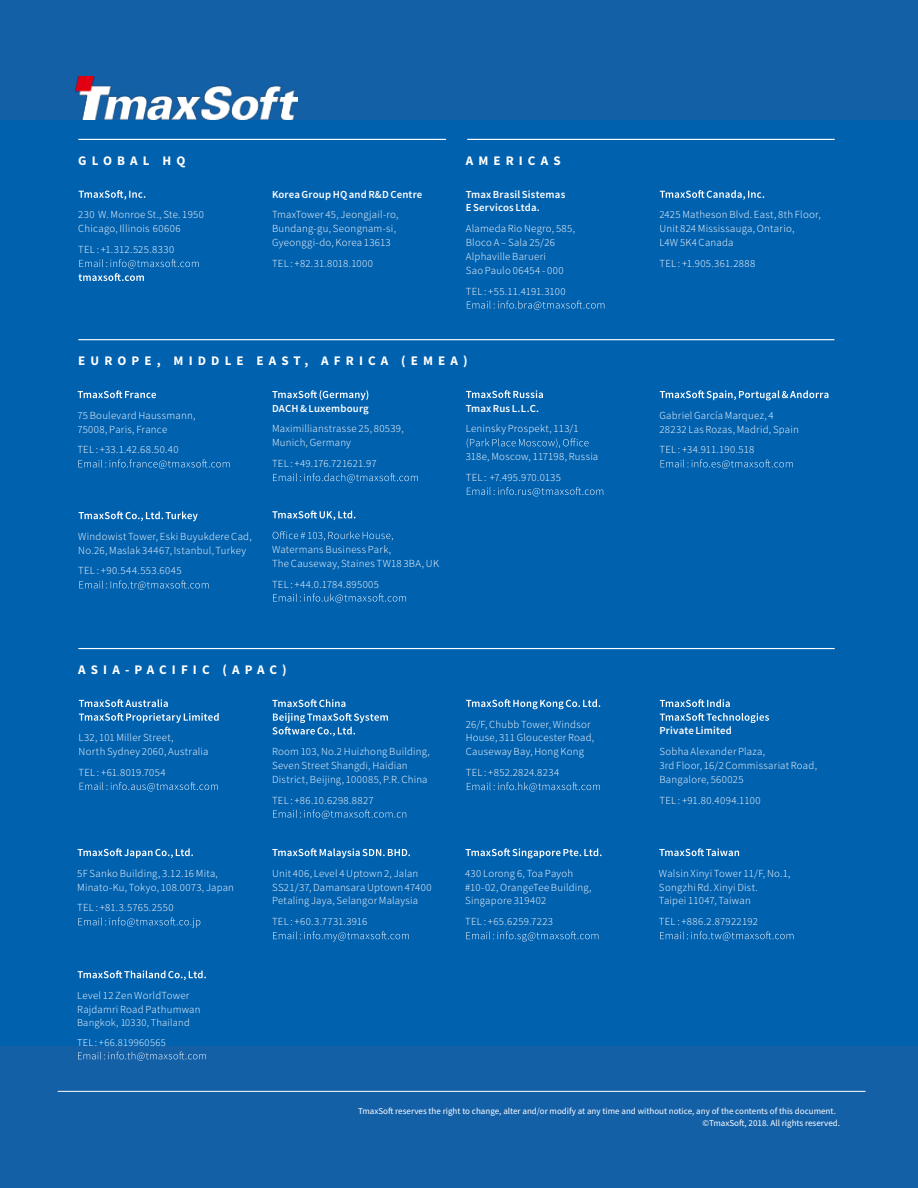
<style>
.page{position:relative;width:918px;height:1188px;background:#fff}
.page>*{position:absolute;margin:0;border:0;box-sizing:border-box;transform-origin:0 0}
.t1{font:700 13.05px "Source Sans Pro";letter-spacing:.39em;color:#fff}
.t2{font:300 10.8px/14px "Source Sans Pro";letter-spacing:.025em;color:#fff}
.t3{font:600 10.8px/13.6px "Source Sans Pro";letter-spacing:.015em;color:#fff}
.t4{font:300 10.5px/20.2px "Source Sans Pro";letter-spacing:.025em;color:#fff}
.t5{font:9px "Source Sans Pro";color:#fff}
</style>
<div class="page">
<div style="left:0;top:0;width:918px;height:180px;background:#1460a7"></div>
<div style="left:0;top:978px;width:918px;height:210px;background:#1460a7"></div>
<div style="left:0;top:121px;width:918px;height:924px;background:#0061af"></div>
<hr style="left:78px;top:139px;width:368px;height:1px;background:#fff">
<hr style="left:78px;top:339px;width:756px;height:1px;background:#fff">
<hr style="left:78px;top:648px;width:757px;height:1px;background:#fff">
<hr style="left:467px;top:139px;width:368px;height:1px;background:#fff">
<svg style="left:79px;top:190px;width:66px;height:10px"></svg>
<svg style="left:79px;top:259px;width:120px;height:22px"></svg>
<svg style="left:272px;top:511px;width:83px;height:9px"></svg>
<svg style="left:273px;top:531px;width:120px;height:10px"></svg>
<svg style="left:273px;top:594px;width:133px;height:9px"></svg>
<svg style="left:79px;top:699px;width:89px;height:8px"></svg>
<svg style="left:79px;top:713px;width:140px;height:10px"></svg>
<svg style="left:80px;top:782px;width:138px;height:9px"></svg>
<svg style="left:79px;top:511px;width:119px;height:10px"></svg>
<svg style="left:79px;top:580px;width:130px;height:10px"></svg>
<svg style="left:78px;top:848px;width:115px;height:10px"></svg>
<svg style="left:78px;top:917px;width:122px;height:11px"></svg>
<svg style="left:272px;top:390px;width:96px;height:10px"></svg>
<svg style="left:273px;top:473px;width:145px;height:10px"></svg>
<svg style="left:272px;top:699px;width:73px;height:8px"></svg>
<svg style="left:272px;top:713px;width:116px;height:23px"></svg>
<svg style="left:273px;top:810px;width:133px;height:9px"></svg>
<svg style="left:466px;top:390px;width:77px;height:8px"></svg>
<svg style="left:467px;top:438px;width:121px;height:10px"></svg>
<svg style="left:467px;top:487px;width:136px;height:9px"></svg>
<svg style="left:272px;top:848px;width:138px;height:10px"></svg>
<svg style="left:273px;top:931px;width:136px;height:11px"></svg>
<svg style="left:467px;top:301px;width:137px;height:9px"></svg>
<svg style="left:466px;top:699px;width:134px;height:10px"></svg>
<svg style="left:467px;top:782px;width:133px;height:10px"></svg>
<svg style="left:659px;top:848px;width:80px;height:8px"></svg>
<svg style="left:660px;top:931px;width:133px;height:10px"></svg>
<svg style="left:660px;top:190px;width:104px;height:10px"></svg>
<svg style="left:660px;top:390px;width:168px;height:10px"></svg>
<svg style="left:661px;top:459px;width:132px;height:10px"></svg>
<svg style="left:660px;top:699px;width:70px;height:8px"></svg>
<svg style="left:660px;top:713px;width:109px;height:10px"></svg>
<svg style="left:78px;top:970px;width:128px;height:10px"></svg>
<svg style="left:466px;top:848px;width:136px;height:10px"></svg>
<svg style="left:466px;top:931px;width:132px;height:11px"></svg>
<svg style="left:78px;top:390px;width:78px;height:8px"></svg>
<svg style="left:78px;top:459px;width:152px;height:10px"></svg>
<img style="left:76px;top:77px;width:221px;height:43px">
<hr style="left:58px;top:1091px;width:808px;height:1px;background:#fff">
<svg style="left:78px;top:1052px;width:128px;height:9px"></svg>
<p class="t1" style="left:78px;top:151px;width:109px">GLOBAL HQ</p>
<p class="t2" style="left:78px;top:208px;width:127px">230 W. Monroe St., Ste. 1950<br>Chicago, Illinois 60606</p>
<p class="t2" style="left:78px;top:243px;width:98px">TEL : +1.312.525.8330</p>
<p class="t3" style="left:272px;top:187px;width:152px">Korea Group HQ and R&amp;D Centre</p>
<p class="t2" style="left:272px;top:208px;width:128px">TmaxTower 45, Jeongjail-ro,<br>Bundang-gu, Seongnam-si,<br>Gyeonggi-do, Korea 13613</p>
<p class="t2" style="left:272px;top:256px;width:103px">TEL : +82.31.8018.1000</p>
<p class="t1" style="left:466px;top:151px;width:96px">AMERICAS</p>
<p class="t3" style="left:466px;top:187px;width:101px">Tmax Brasil Sistemas<br>E Servicos Ltda.</p>
<p class="t2" style="left:466px;top:222px;width:111px">Alameda Rio Negro, 585,<br>Bloco A – Sala 25/26<br>Alphaville Barueri<br>Sao Paulo 06454 - 000</p>
<p class="t2" style="left:466px;top:284px;width:101px">TEL : +55.11.4191.3100</p>
<p class="t1" style="left:78px;top:352px;width:391px">EUROPE, MIDDLE EAST, AFRICA (EMEA)</p>
<p class="t2" style="left:77px;top:408px;width:120px">75 Boulevard Haussmann,<br>75008, Paris, France</p>
<p class="t2" style="left:77px;top:443px;width:103px">TEL : +33.1.42.68.50.40</p>
<p class="t3" style="left:272px;top:401px;width:98px">DACH &amp; Luxembourg</p>
<p class="t2" style="left:272px;top:422px;width:133px">Maximillianstrasse 25, 80539,<br>Munich, Germany</p>
<p class="t2" style="left:272px;top:457px;width:106px">TEL : +49.176.721621.97</p>
<p class="t2" style="left:78px;top:529px;width:175px">Windowist Tower, Eski Buyukdere Cad,<br>No.26, Maslak 34467, Istanbul, Turkey</p>
<p class="t2" style="left:78px;top:564px;width:105px">TEL : +90.544.553.6045</p>
<p class="t2" style="left:272px;top:542px;width:169px">Watermans Business Park,<br>The Causeway, Staines TW18 3BA, UK</p>
<p class="t2" style="left:272px;top:577px;width:108px">TEL : +44.0.1784.895005</p>
<p class="t3" style="left:466px;top:401px;width:75px">Tmax Rus L.L.C.</p>
<p class="t2" style="left:466px;top:422px;width:115px">Leninsky Prospekt, 113/1</p>
<p class="t2" style="left:466px;top:446px;width:134px;line-height:20.9px">318e, Moscow, 117198, Russia<br>TEL : +7.495.970.0135</p>
<p class="t1" style="left:78px;top:660px;width:210px">ASIA-PACIFIC (APAC)</p>
<p class="t2" style="left:79px;top:731px;width:131px">L32, 101 Miller Street,<br>North Sydney 2060, Australia</p>
<p class="t2" style="left:79px;top:765px;width:89px">TEL : +61.8019.7054</p>
<p class="t2" style="left:77px;top:866px;width:158px">5F Sanko Building, 3.12.16 Mita,<br>Minato-Ku, Tokyo, 108.0073, Japan</p>
<p class="t2" style="left:77px;top:901px;width:98px">TEL : +81.3.5765.2550</p>
<p class="t2" style="left:77px;top:988px;width:125px">Level 12 Zen WorldTower<br>Rajdamri Road Pathumwan</p>
<p class="t4" style="left:77px;top:1012px;width:114px">Bangkok, 10330, Thailand<br>TEL : +66.819960565</p>
<p class="t2" style="left:272px;top:745px;width:159px">Room 103, No.2 Huizhong Building,<br>Seven Street Shangdi, Haidian<br>District, Beijing, 100085, P.R. China</p>
<p class="t2" style="left:272px;top:793px;width:103px">TEL : +86.10.6298.8827</p>
<p class="t2" style="left:272px;top:866px;width:161px">Unit 406, Level 4 Uptown 2, Jalan<br>SS21/37, Damansara Uptown 47400<br>Petaling Jaya, Selangor Malaysia</p>
<p class="t2" style="left:272px;top:915px;width:97px">TEL : +60.3.7731.3916</p>
<p class="t2" style="left:466px;top:717px;width:130px">26/F, Chubb Tower, Windsor<br>House, 311 Gloucester Road,<br>Causeway Bay, Hong Kong</p>
<p class="t2" style="left:466px;top:766px;width:95px">TEL : +852.2824.8234</p>
<p class="t2" style="left:465px;top:866px;width:128px">430 Lorong 6, Toa Payoh #10-02, OrangeTee Building,<br>Singapore 319402</p>
<p class="t2" style="left:465px;top:915px;width:89px">TEL : +65.6259.7223</p>
<p class="t2" style="left:660px;top:208px;width:163px">2425 Matheson Blvd. East, 8th Floor,<br>Unit 824 Mississauga, Ontario,<br>L4W 5K4 Canada</p>
<p class="t2" style="left:660px;top:256px;width:97px">TEL : +1.905.361.2888</p>
<p class="t2" style="left:660px;top:408px;width:141px">Gabriel García Marquez, 4<br>28232 Las Rozas, Madrid, Spain</p>
<p class="t2" style="left:660px;top:443px;width:96px">TEL : +34.911.190.518</p>
<p class="t3" style="left:660px;top:724px;width:74px">Private Limited</p>
<p class="t2" style="left:660px;top:745px;width:159px">Sobha Alexander Plaza,<br>3rd Floor, 16/2 Commissariat Road,<br>Bangalore, 560025</p>
<p class="t2" style="left:660px;top:793px;width:103px">TEL : +91.80.4094.1100</p>
<p class="t2" style="left:659px;top:866px;width:133px">Walsin Xinyi Tower 11/F, No.1,<br>Songzhi Rd. Xinyi Dist.<br>Taipei 11047, Taiwan</p>
<p class="t2" style="left:659px;top:915px;width:101px">TEL : +886.2.87922192</p>
<p class="t5" style="left:358px;top:1105px;width:479px">TmaxSoft reserves the right to change, alter and/or modify at any time and without notice, any of the contents of this document.</p>
<p class="t5" style="left:702px;top:1117px;width:139px">©TmaxSoft, 2018. All rights reserved.</p>
</div>
